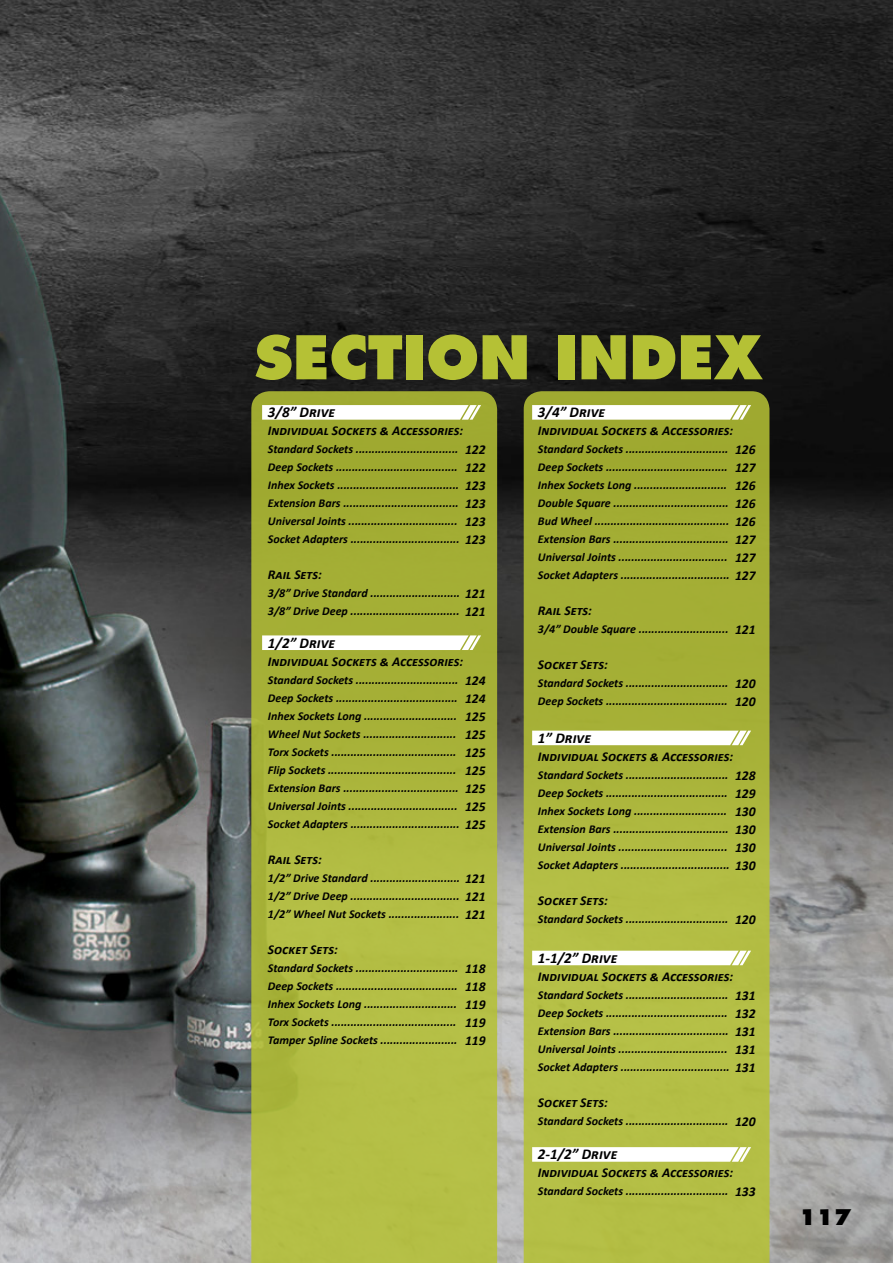
<style>
.page{position:relative;width:893px;height:1263px;background:#fff}
.page>*{position:absolute;margin:0;border:0;box-sizing:border-box;transform-origin:0 0}
.t1{font:800 58.5px "Futura Std";color:#b5c135}
.t2{font:800 21px "Futura Std";color:#000}
.t3{font:italic 700 15px "Calibri";color:#000}
.t4{font:italic 700 13.5px/18px "Calibri";color:#000;text-align:justify}
.t5{font:italic 700 12px/18px "Calibri";color:#000}
</style>
<div class="page">
<img style="left:0;top:0;width:893px;height:1263px">
<svg style="left:524px;top:391px;width:245px;height:872px;background:#abb63d"></svg>
<svg style="left:251px;top:391px;width:246px;height:872px;background:#abb53c"></svg>
<svg style="left:262px;top:405px;width:219px;height:15px"></svg>
<svg style="left:262px;top:635px;width:219px;height:15px"></svg>
<svg style="left:532px;top:405px;width:219px;height:15px"></svg>
<svg style="left:532px;top:731px;width:219px;height:14px"></svg>
<svg style="left:532px;top:951px;width:219px;height:14px"></svg>
<svg style="left:532px;top:1147px;width:219px;height:15px"></svg>
<h1 class="t1" style="left:254px;top:320px;width:510px">SECTION INDEX</h1>
<p class="t3" style="left:268px;top:403px;width:69px">3/8” Drive</p>
<p class="t4" style="left:268px;top:422px;width:197px">Individual Sockets &amp; Accessories:</p>
<p class="t5" style="left:268px;top:440px;width:193px">Standard Sockets ................................<br>Deep Sockets ......................................<br>Inhex Sockets ......................................<br>Extension Bars ....................................<br>Universal Joints ..................................<br>Socket Adapters ..................................</p>
<p class="t4" style="left:268px;top:566px;width:56px">Rail Sets:</p>
<p class="t5" style="left:268px;top:584px;width:194px">3/8” Drive Standard ............................<br>3/8” Drive Deep ..................................</p>
<p class="t4" style="left:465px;top:441px;width:22px">122<br>122<br>123<br>123<br>123<br>123</p>
<p class="t4" style="left:465px;top:585px;width:22px">121<br>121</p>
<p class="t3" style="left:268px;top:633px;width:69px">1/2” Drive</p>
<p class="t4" style="left:268px;top:652px;width:197px">Individual Sockets &amp; Accessories:</p>
<p class="t5" style="left:268px;top:671px;width:193px">Standard Sockets ................................<br>Deep Sockets ......................................<br>Inhex Sockets Long .............................<br>Wheel Nut Sockets .............................<br>Torx Sockets .......................................<br>Flip Sockets ........................................<br>Extension Bars ....................................<br>Universal Joints ..................................<br>Socket Adapters ..................................</p>
<p class="t4" style="left:268px;top:850px;width:56px">Rail Sets:</p>
<p class="t5" style="left:268px;top:869px;width:194px;text-align:justify">1/2” Drive Standard ............................<br>1/2” Drive Deep ..................................<br>1/2” Wheel Nut Sockets ......................</p>
<p class="t4" style="left:268px;top:940px;width:71px">Socket Sets:</p>
<p class="t5" style="left:268px;top:959px;width:192px">Standard Sockets ................................<br>Deep Sockets ......................................<br>Inhex Sockets Long .............................<br>Torx Sockets .......................................<br>Tamper Spline Sockets ........................</p>
<p class="t4" style="left:465px;top:671px;width:22px">124<br>124<br>125<br>125<br>125<br>125<br>125<br>125<br>125</p>
<p class="t4" style="left:465px;top:869px;width:22px">121<br>121<br>121</p>
<p class="t4" style="left:465px;top:959px;width:22px">118<br>118<br>119<br>119<br>119</p>
<p class="t3" style="left:538px;top:403px;width:69px">3/4” Drive</p>
<p class="t4" style="left:538px;top:422px;width:197px">Individual Sockets &amp; Accessories:</p>
<p class="t5" style="left:538px;top:440px;width:193px">Standard Sockets ................................<br>Deep Sockets ......................................<br>Inhex Sockets Long .............................<br>Double Square ....................................<br>Bud Wheel ..........................................<br>Extension Bars ....................................<br>Universal Joints ..................................<br>Socket Adapters ..................................</p>
<p class="t4" style="left:538px;top:602px;width:56px">Rail Sets:</p>
<p class="t5" style="left:538px;top:620px;width:192px">3/4” Double Square ............................</p>
<p class="t4" style="left:538px;top:656px;width:71px">Socket Sets:</p>
<p class="t5" style="left:538px;top:674px;width:192px">Standard Sockets ................................<br>Deep Sockets ......................................</p>
<p class="t4" style="left:735px;top:441px;width:22px">126<br>127<br>126<br>126<br>126<br>127<br>127<br>127</p>
<p class="t4" style="left:735px;top:621px;width:22px">121</p>
<p class="t4" style="left:735px;top:675px;width:22px">120<br>120</p>
<p class="t3" style="left:538px;top:728px;width:55px">1” Drive</p>
<p class="t4" style="left:538px;top:747px;width:197px">Individual Sockets &amp; Accessories:</p>
<p class="t5" style="left:538px;top:766px;width:193px">Standard Sockets ................................<br>Deep Sockets ......................................<br>Inhex Sockets Long .............................<br>Extension Bars ....................................<br>Universal Joints ..................................<br>Socket Adapters ..................................</p>
<p class="t4" style="left:538px;top:891px;width:71px">Socket Sets:</p>
<p class="t5" style="left:538px;top:910px;width:192px">Standard Sockets ................................</p>
<p class="t4" style="left:735px;top:766px;width:22px">128<br>129<br>130<br>130<br>130<br>130</p>
<p class="t4" style="left:735px;top:910px;width:22px">120</p>
<p class="t3" style="left:538px;top:948px;width:81px">1-1/2” Drive</p>
<p class="t4" style="left:538px;top:967px;width:197px">Individual Sockets &amp; Accessories:</p>
<p class="t5" style="left:538px;top:986px;width:193px">Standard Sockets ................................<br>Deep Sockets ......................................<br>Extension Bars ....................................<br>Universal Joints ..................................<br>Socket Adapters ..................................</p>
<p class="t4" style="left:538px;top:1093px;width:71px">Socket Sets:</p>
<p class="t5" style="left:538px;top:1112px;width:192px">Standard Sockets ................................</p>
<p class="t4" style="left:735px;top:986px;width:22px">131<br>132<br>131<br>131<br>131</p>
<p class="t4" style="left:735px;top:1112px;width:22px">120</p>
<p class="t3" style="left:538px;top:1145px;width:81px">2-1/2” Drive</p>
<p class="t4" style="left:538px;top:1164px;width:197px">Individual Sockets &amp; Accessories:</p>
<p class="t5" style="left:538px;top:1182px;width:192px">Standard Sockets ................................</p>
<p class="t4" style="left:735px;top:1183px;width:22px">133</p>
<h2 class="t2" style="left:799px;top:1204px;width:54px">117</h2>
</div>
